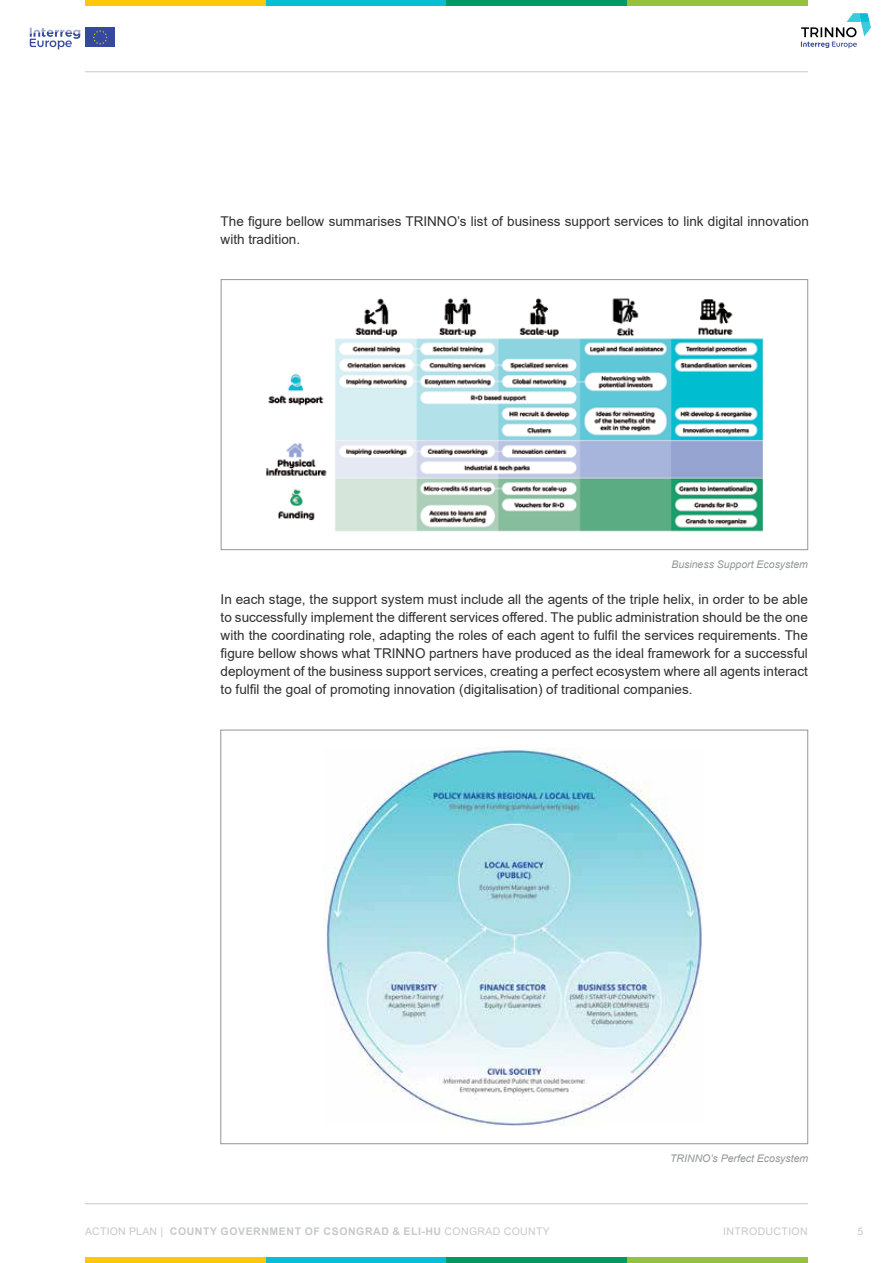
<style>
.page{position:relative;width:893px;height:1263px;background:#fff}
.page>*{position:absolute;margin:0;border:0;box-sizing:border-box;transform-origin:0 0}
.t1{font:13.5px/18px "Arial";color:#2e2e2f}
.t2{font:700 10.5px "Arial";letter-spacing:.055em;color:#c7c8ca}
.t3{font:italic 10.5px "Arial";color:#939598}
.t4{font:10.5px "Arial";letter-spacing:.035em;color:#c7c8ca}
.s1{font-weight:400}
</style>
<div class="page">
<div style="left:266px;top:0;width:180px;height:6px;background:#08bed5"></div>
<div style="left:627px;top:0;width:181px;height:6px;background:#96c13d"></div>
<div style="left:446px;top:0;width:181px;height:6px;background:#019963"></div>
<div style="left:85px;top:0;width:181px;height:6px;background:#ffc709"></div>
<hr style="left:85px;top:71px;width:723px;height:1px;background:#c7c8ca">
<div style="left:86px;top:28px;width:29px;height:19px;background:#354a9c"></div>
<svg style="left:93px;top:30px;width:15px;height:15px"></svg>
<svg style="left:30px;top:28px;width:50px;height:21px"></svg>
<svg style="left:801px;top:13px;width:70px;height:35px"></svg>
<div style="left:266px;top:1257px;width:180px;height:6px;background:#08bed5"></div>
<div style="left:627px;top:1257px;width:181px;height:6px;background:#96c13d"></div>
<div style="left:446px;top:1257px;width:181px;height:6px;background:#019963"></div>
<div style="left:85px;top:1257px;width:181px;height:6px;background:#ffc709"></div>
<hr style="left:85px;top:1203px;width:723px;height:1px;background:#c7c8ca">
<img style="left:266px;top:298px;width:497px;height:233px">
<img style="left:325px;top:748px;width:378px;height:378px">
<div style="left:221px;top:279px;width:587px;height:271px;border:1px solid #939598"></div>
<p class="t1" style="left:221px;top:212px;width:590px">The figure bellow summarises TRINNO’s list of business support services to link digital innovation with tradition.</p>
<p class="t3" style="left:671px;top:557px;width:138px">Business Support Ecosystem</p>
<p class="t1" style="left:221px;top:590px;width:589px;text-align:justify">In each stage, the support system must include all the agents of the triple helix, in order to be able to successfully implement the different services offered. The public administration should be the one with the coordinating role, adapting the roles of each agent to fulfil the services requirements. The figure bellow shows what TRINNO partners have produced as the ideal framework for a successful deployment of the business support services, creating a perfect ecosystem where all agents interact to fulfil the goal of promoting innovation (digitalisation) of traditional companies.</p>
<p class="t3" style="left:670px;top:1151px;width:140px">TRINNO’s Perfect Ecosystem</p>
<p class="t2" style="left:85px;top:1223px;width:466px"><span class="s1">ACTION PLAN |</span> COUNTY GOVERNMENT OF CSONGRAD &amp; ELI-HU <span class="s1">CONGRAD COUNTY</span></p>
<p class="t4" style="left:723px;top:1223px;width:86px">INTRODUCTION</p>
<p class="t4" style="left:857px;top:1224px;width:7px">5</p>
</div>
